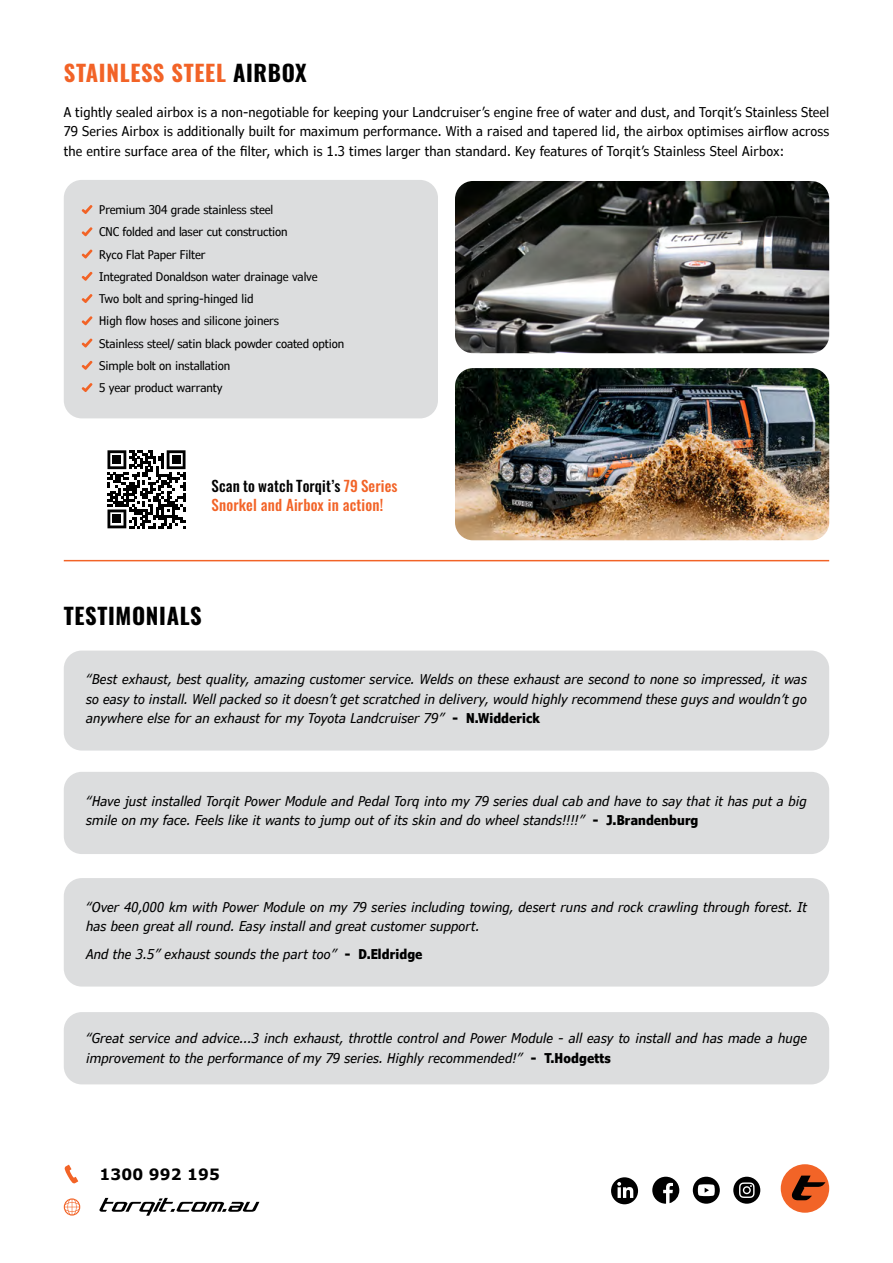
<style>
.page{position:relative;width:893px;height:1263px;background:#fff}
.page>*{position:absolute;margin:0;border:0;box-sizing:border-box;transform-origin:0 0}
.t1{font:700 22.5px "Oswald";letter-spacing:.03em;color:#f26327}
.t2{font:700 22.5px "Oswald";letter-spacing:.03em;color:#000}
.t3{font:700 15.6px "Verdana";letter-spacing:.01em;color:#000}
.t4{font:500 15px/19.5px "Oswald";letter-spacing:.01em;color:#f26327}
.t5{font:italic condensed 13.5px/19.5px "Verdana Pro";letter-spacing:.01em;color:#000}
.t6{font:condensed 13.5px/19.5px "Verdana Pro";letter-spacing:.01em;color:#000;text-align:justify}
.t7{font:condensed 12px/22.2px "Verdana Pro";letter-spacing:-.01em;color:#000}
.s1{color:#000}
.s2{font-weight:700;font-style:normal}
</style>
<div class="page">
<hr style="left:64px;top:560px;width:765px;height:1px;background:#f26326">
<div style="left:64px;top:650px;width:765px;height:100px;background:#dcddde;border-radius:18px"></div>
<div style="left:64px;top:878px;width:765px;height:108px;background:#dcddde;border-radius:18px"></div>
<div style="left:64px;top:772px;width:765px;height:82px;background:#dcddde;border-radius:18px"></div>
<div style="left:64px;top:180px;width:374px;height:238px;background:#dcddde;border-radius:18px"></div>
<svg style="left:82px;top:205px;width:10px;height:9px"></svg>
<svg style="left:82px;top:227px;width:10px;height:9px"></svg>
<svg style="left:82px;top:249px;width:10px;height:9px"></svg>
<svg style="left:82px;top:272px;width:10px;height:9px"></svg>
<svg style="left:82px;top:294px;width:10px;height:9px"></svg>
<svg style="left:82px;top:316px;width:10px;height:9px"></svg>
<svg style="left:82px;top:338px;width:10px;height:10px"></svg>
<svg style="left:82px;top:361px;width:10px;height:9px"></svg>
<svg style="left:82px;top:383px;width:10px;height:9px"></svg>
<img style="left:455px;top:181px;width:374px;height:172px">
<img style="left:455px;top:368px;width:374px;height:172px">
<svg style="left:107px;top:450px;width:79px;height:78px"></svg>
<div style="left:113px;top:456px;width:8px;height:8px;background:#000"></div>
<div style="left:172px;top:456px;width:8px;height:8px;background:#000"></div>
<div style="left:113px;top:515px;width:8px;height:8px;background:#000"></div>
<div style="left:64px;top:1012px;width:765px;height:72px;background:#dcddde;border-radius:18px"></div>
<div style="left:781px;top:1164px;width:48px;height:49px;background:#f26427;border-radius:50%"></div>
<svg style="left:791px;top:1175px;width:34px;height:25px"></svg>
<svg style="left:99px;top:1198px;width:160px;height:18px"></svg>
<svg style="left:65px;top:1165px;width:13px;height:18px"></svg>
<svg style="left:64px;top:1198px;width:16px;height:17px"></svg>
<svg style="left:652px;top:1177px;width:27px;height:27px"></svg>
<svg style="left:693px;top:1177px;width:27px;height:27px"></svg>
<svg style="left:733px;top:1177px;width:27px;height:27px"></svg>
<svg style="left:611px;top:1177px;width:27px;height:27px"></svg>
<h1 class="t1" style="left:64px;top:61px;width:245px">STAINLESS STEEL <span class="s1">AIRBOX</span></h1>
<p class="t6" style="left:64px;top:102px;width:767px">A tightly sealed airbox is a non-negotiable for keeping your Landcruiser’s engine free of water and dust, and Torqit’s Stainless Steel 79 Series Airbox is additionally built for maximum performance. With a raised and tapered lid, the airbox optimises airflow across the entire surface area of the filter, which is 1.3 times larger than standard. Key features of Torqit’s Stainless Steel Airbox:</p>
<p class="t7" style="left:99px;top:199px;width:247px">Premium 304 grade stainless steel<br>CNC folded and laser cut construction<br>Ryco Flat Paper Filter<br>Integrated Donaldson water drainage valve<br>Two bolt and spring-hinged lid<br>High flow hoses and silicone joiners<br>Stainless steel/ satin black powder coated option Simple bolt on installation<br>5 year product warranty</p>
<p class="t4" style="left:212px;top:477px;width:188px"><span class="s1">Scan to watch Torqit’s</span> 79 Series<br>Snorkel and Airbox in action!</p>
<h1 class="t2" style="left:64px;top:604px;width:140px">TESTIMONIALS</h1>
<p class="t5" style="left:86px;top:670px;width:722px;text-align:justify">“Best exhaust, best quality, amazing customer service. Welds on these exhaust are second to none so impressed, it was so easy to install. Well packed so it doesn’t get scratched in delivery, would highly recommend these guys and wouldn’t go anywhere else for an exhaust for my Toyota Landcruiser 79” <span class="s2">- N.Widderick</span></p>
<p class="t5" style="left:86px;top:791px;width:722px">“Have just installed Torqit Power Module and Pedal Torq into my 79 series dual cab and have to say that it has put a big smile on my face. Feels like it wants to jump out of its skin and do wheel stands!!!!” <span class="s2">- J.Brandenburg</span></p>
<p class="t5" style="left:86px;top:897px;width:722px">“Over 40,000 km with Power Module on my 79 series including towing, desert runs and rock crawling through forest. It has been great all round. Easy install and great customer support.</p>
<p class="t5" style="left:86px;top:945px;width:338px">And the 3.5” exhaust sounds the part too” <span class="s2">- D.Eldridge</span></p>
<p class="t5" style="left:86px;top:1029px;width:722px">“Great service and advice...3 inch exhaust, throttle control and Power Module - all easy to install and has made a huge improvement to the performance of my 79 series. Highly recommended!” <span class="s2">- T.Hodgetts</span></p>
<p class="t3" style="left:99px;top:1164px;width:122px">1300 992 195</p>
</div>
